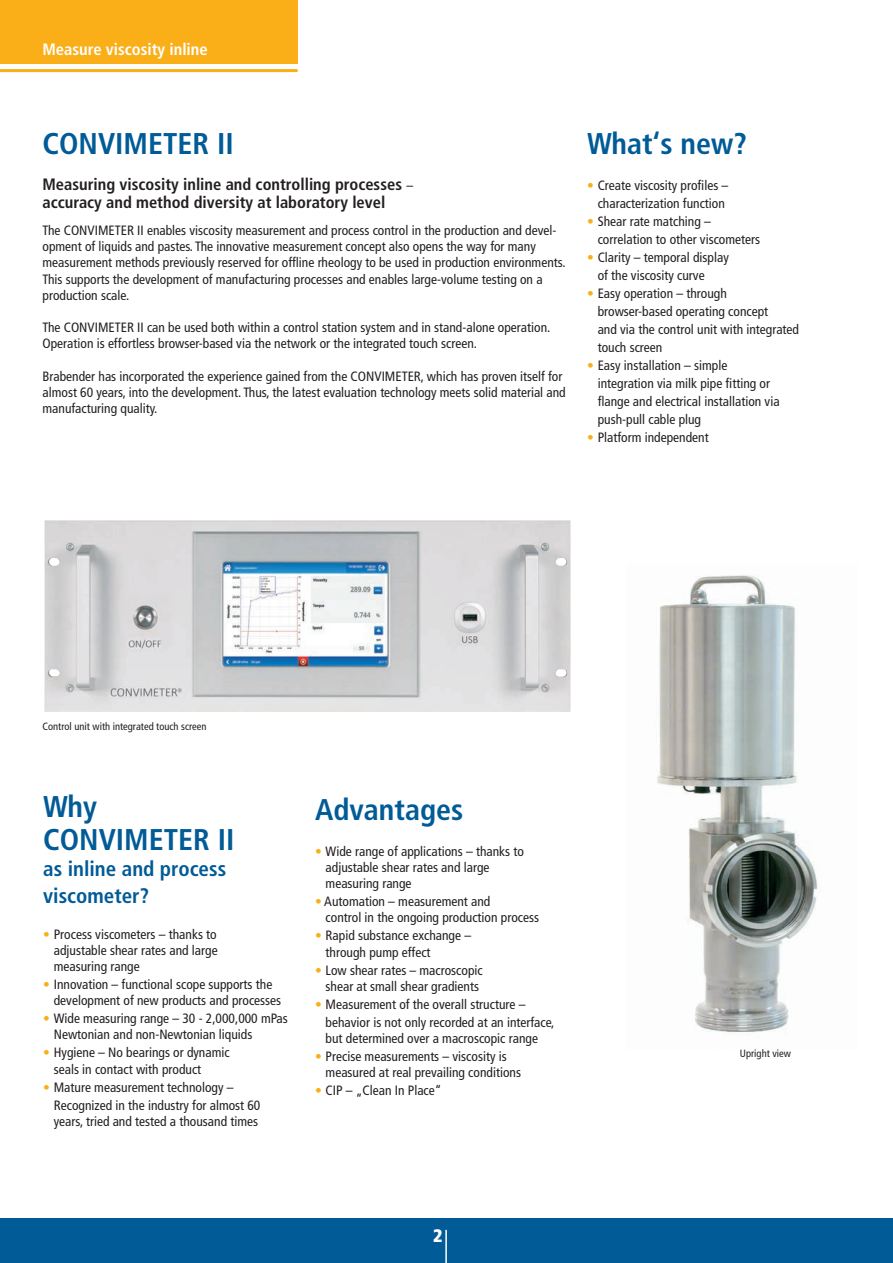
<style>
.page{position:relative;width:893px;height:1263px;background:#fff}
.page>*{position:absolute;margin:0;border:0;box-sizing:border-box;transform-origin:0 0}
.t1{font:700 condensed 30px/33px "Frutiger LT Std";color:#005b97}
.t2{font:700 condensed 21px/27px "Frutiger LT Std";color:#005b97}
.t3{font:900 condensed 18px "Frutiger LT Std";color:#fff}
.t4{font:700 condensed 16.5px/18px "Frutiger LT Std";color:#231f20}
.t5{font:700 condensed 16.5px "Frutiger LT Std";color:#fff}
.t6{font:condensed 13.5px/16.2px "Frutiger LT Std";color:#231f20}
.t7{font:condensed 10.5px "Frutiger LT Std";color:#231f20}
.s1{font-weight:400;font-size:13.5px}
.s2{color:#faaf18}
</style>
<div class="page">
<div style="left:0;top:0;width:298px;height:64px;background:#faaf18"></div>
<hr style="left:0;top:69px;width:298px;height:3px;background:#faaf18">
<div style="left:0;top:1218px;width:893px;height:45px;background:#005b97"></div>
<img style="left:44px;top:521px;width:526px;height:191px">
<hr style="left:445px;top:1230px;width:2px;height:33px;background:#fff">
<img style="left:657px;top:575px;width:164px;height:458px">
<p class="t5" style="left:43px;top:39px;width:167px">Measure viscosity inline</p>
<h1 class="t1" style="left:43px;top:127px;width:193px">CONVIMETER II</h1>
<p class="t4" style="left:43px;top:175px;width:372px">Measuring viscosity inline and controlling processes <span class="s1">– </span>accuracy and method diversity at laboratory level</p>
<p class="t6" style="left:43px;top:222px;width:525px">The CONVIMETER II enables viscosity measurement and process control in the production and devel&shy;opment of liquids and pastes. The innovative measurement concept also opens the way for many measurement methods previously reserved for offline rheology to be used in production environments.<br>This supports the development of manufacturing processes and enables large-volume testing on a production scale.</p>
<p class="t6" style="left:43px;top:320px;width:509px">The CONVIMETER II can be used both within a control station system and in stand-alone operation.<br>Operation is effortless browser-based via the network or the integrated touch screen.</p>
<p class="t6" style="left:43px;top:368px;width:525px">Brabender has incorporated the experience gained from the CONVIMETER, which has proven itself for almost 60 years, into the development. Thus, the latest evaluation technology meets solid material and manufacturing quality.</p>
<h1 class="t1" style="left:587px;top:127px;width:162px">What‘s new?</h1>
<p class="t6" style="left:587px;top:176px;width:143px;line-height:18px;text-align:center"><span class="s2">•</span> Create viscosity profiles – characterization function</p>
<p class="t6" style="left:598px;top:212px;width:164px;line-height:18px;text-indent:-11px"><span class="s2">•</span> Shear rate matching – correlation to other viscometers</p>
<p class="t6" style="left:598px;top:248px;width:133px;line-height:18px;text-indent:-11px"><span class="s2">•</span> Clarity – temporal display of the viscosity curve</p>
<p class="t6" style="left:598px;top:284px;width:203px;line-height:18px;text-indent:-11px"><span class="s2">•</span> Easy operation – through browser-based operating concept<br>and via the control unit with integrated touch screen</p>
<p class="t6" style="left:598px;top:356px;width:183px;line-height:18px;text-indent:-11px"><span class="s2">•</span> Easy installation – simple integration via milk pipe fitting or flange and electrical installation via push-pull cable plug</p>
<p class="t6" style="left:587px;top:429px;width:123px"><span class="s2">•</span> Platform independent</p>
<p class="t7" style="left:43px;top:720px;width:166px">Control unit with integrated touch screen</p>
<h1 class="t1" style="left:43px;top:790px;width:193px">Why<br>CONVIMETER II</h1>
<h2 class="t2" style="left:43px;top:855px;width:185px">as inline and process viscometer?</h2>
<p class="t6" style="left:54px;top:926px;width:165px;text-align:justify;text-indent:-11px"><span class="s2">•</span> Process viscometers – thanks to adjustable shear rates and large measuring range</p>
<p class="t6" style="left:54px;top:976px;width:229px;text-indent:-11px"><span class="s2">•</span> Innovation – functional scope supports the development of new products and processes</p>
<p class="t6" style="left:54px;top:1010px;width:235px;text-indent:-11px"><span class="s2">•</span> Wide measuring range – 30 - 2,000,000 mPas<br>Newtonian and non-Newtonian liquids</p>
<p class="t6" style="left:54px;top:1045px;width:177px;text-indent:-11px"><span class="s2">•</span> Hygiene – No bearings or dynamic seals in contact with product</p>
<p class="t6" style="left:54px;top:1078px;width:208px;line-height:18px;text-indent:-11px"><span class="s2">•</span> Mature measurement technology –<br>Recognized in the industry for almost 60</p>
<p class="t6" style="left:54px;top:1113px;width:206px">years, tried and tested a thousand times</p>
<h1 class="t1" style="left:315px;top:793px;width:150px">Advantages</h1>
<p class="t6" style="left:326px;top:843px;width:200px;text-indent:-11px"><span class="s2">•</span> Wide range of applications – thanks to adjustable shear rates and large measuring range</p>
<p class="t6" style="left:326px;top:893px;width:215px;text-indent:-11px"><span class="s2">•</span> Automation – measurement and<br>control in the ongoing production process</p>
<p class="t6" style="left:326px;top:928px;width:147px;text-indent:-11px"><span class="s2">•</span> Rapid substance exchange – through pump effect</p>
<p class="t6" style="left:315px;top:962px;width:169px;text-align:center"><span class="s2">•</span> Low shear rates – macroscopic shear at small shear gradients</p>
<p class="t6" style="left:326px;top:995px;width:230px;line-height:18px;text-indent:-11px"><span class="s2">•</span> Measurement of the overall structure – behavior is not only recorded at an interface,</p>
<p class="t6" style="left:326px;top:1030px;width:214px">but determined over a macroscopic range</p>
<p class="t6" style="left:326px;top:1048px;width:197px;text-indent:-11px"><span class="s2">•</span> Precise measurements – viscosity is measured at real prevailing conditions</p>
<p class="t6" style="left:315px;top:1082px;width:128px"><span class="s2">•</span> CIP – „Clean In Place“</p>
<h3 class="t3" style="left:433px;top:1225px;width:11px">2</h3>
<p class="t7" style="left:740px;top:1047px;width:53px">Upright view</p>
</div>
